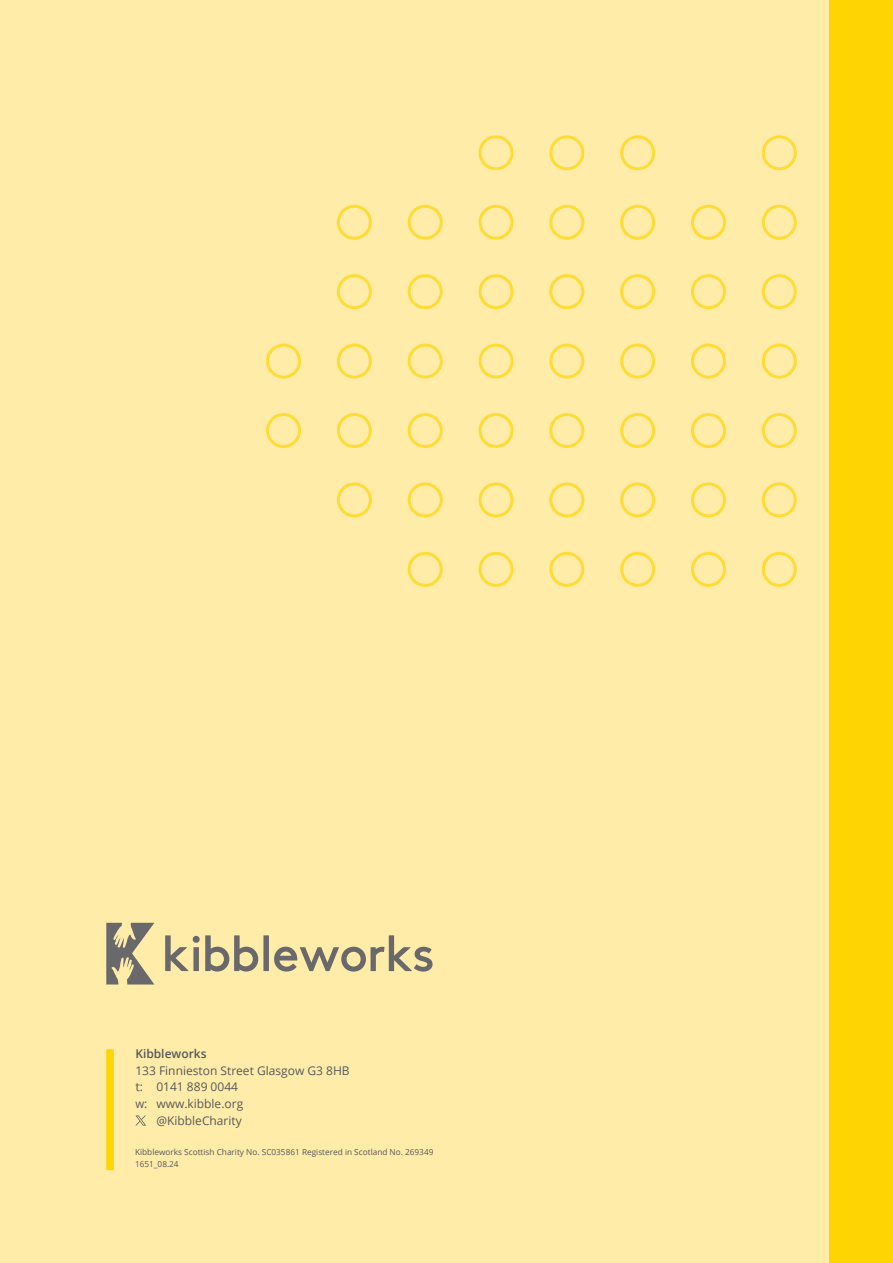
<style>
.page{position:relative;width:893px;height:1263px;background:#ffeca9}
.page>*{position:absolute;margin:0;border:0;box-sizing:border-box;transform-origin:0 0}
.t1{font:12px "Open Sans";color:#57585a}
.t2{font:12px "Open Sans";color:#57585a;scale:.95 1}
.t3{font:12px "Open Sans";color:#57585a;scale:1.08 1}
.t4{font:600 12px "Open Sans";color:#57585a}
.t5{font:8.25px "Open Sans";color:#57585a}
</style>
<div class="page">
<svg style="left:165px;top:935px;width:23px;height:36px"></svg>
<div style="left:193px;top:936px;width:7px;height:7px;background:#69696c;border-radius:50%"></div>
<div style="left:193px;top:947px;width:6px;height:24px;background:#69696c"></div>
<svg style="left:205px;top:935px;width:53px;height:36px"></svg>
<div style="left:263px;top:935px;width:6px;height:36px;background:#69696c"></div>
<svg style="left:106px;top:923px;width:48px;height:61px"></svg>
<svg style="left:274px;top:935px;width:159px;height:36px"></svg>
<div style="left:337px;top:413px;width:35px;height:35px;border:3px solid #fed503;border-radius:50%"></div>
<div style="left:337px;top:482px;width:35px;height:35px;border:3px solid #fed503;border-radius:50%"></div>
<div style="left:337px;top:344px;width:35px;height:35px;border:3px solid #fed503;border-radius:50%"></div>
<div style="left:337px;top:274px;width:35px;height:35px;border:3px solid #fed503;border-radius:50%"></div>
<div style="left:337px;top:205px;width:35px;height:35px;border:3px solid #fed503;border-radius:50%"></div>
<div style="left:408px;top:413px;width:35px;height:35px;border:3px solid #fed503;border-radius:50%"></div>
<div style="left:408px;top:482px;width:35px;height:35px;border:3px solid #fed503;border-radius:50%"></div>
<div style="left:408px;top:552px;width:35px;height:35px;border:3px solid #fed503;border-radius:50%"></div>
<div style="left:408px;top:344px;width:35px;height:35px;border:3px solid #fed503;border-radius:50%"></div>
<div style="left:408px;top:274px;width:35px;height:35px;border:3px solid #fed503;border-radius:50%"></div>
<div style="left:408px;top:205px;width:35px;height:35px;border:3px solid #fed503;border-radius:50%"></div>
<div style="left:478px;top:413px;width:35px;height:35px;border:3px solid #fed503;border-radius:50%"></div>
<div style="left:478px;top:482px;width:35px;height:35px;border:3px solid #fed503;border-radius:50%"></div>
<div style="left:478px;top:552px;width:35px;height:35px;border:3px solid #fed503;border-radius:50%"></div>
<div style="left:478px;top:344px;width:35px;height:35px;border:3px solid #fed503;border-radius:50%"></div>
<div style="left:478px;top:274px;width:35px;height:35px;border:3px solid #fed503;border-radius:50%"></div>
<div style="left:478px;top:205px;width:35px;height:35px;border:3px solid #fed503;border-radius:50%"></div>
<div style="left:478px;top:135px;width:35px;height:35px;border:3px solid #fed503;border-radius:50%"></div>
<div style="left:549px;top:413px;width:35px;height:35px;border:3px solid #fed503;border-radius:50%"></div>
<div style="left:549px;top:482px;width:35px;height:35px;border:3px solid #fed503;border-radius:50%"></div>
<div style="left:549px;top:552px;width:35px;height:35px;border:3px solid #fed503;border-radius:50%"></div>
<div style="left:549px;top:344px;width:35px;height:35px;border:3px solid #fed503;border-radius:50%"></div>
<div style="left:549px;top:274px;width:35px;height:35px;border:3px solid #fed503;border-radius:50%"></div>
<div style="left:549px;top:205px;width:35px;height:35px;border:3px solid #fed503;border-radius:50%"></div>
<div style="left:549px;top:135px;width:35px;height:35px;border:3px solid #fed503;border-radius:50%"></div>
<div style="left:620px;top:413px;width:35px;height:35px;border:3px solid #fed503;border-radius:50%"></div>
<div style="left:620px;top:482px;width:35px;height:35px;border:3px solid #fed503;border-radius:50%"></div>
<div style="left:620px;top:552px;width:35px;height:35px;border:3px solid #fed503;border-radius:50%"></div>
<div style="left:620px;top:344px;width:35px;height:35px;border:3px solid #fed503;border-radius:50%"></div>
<div style="left:620px;top:274px;width:35px;height:35px;border:3px solid #fed503;border-radius:50%"></div>
<div style="left:620px;top:205px;width:35px;height:35px;border:3px solid #fed503;border-radius:50%"></div>
<div style="left:620px;top:135px;width:35px;height:35px;border:3px solid #fed503;border-radius:50%"></div>
<div style="left:691px;top:413px;width:35px;height:35px;border:3px solid #fed503;border-radius:50%"></div>
<div style="left:691px;top:482px;width:35px;height:35px;border:3px solid #fed503;border-radius:50%"></div>
<div style="left:691px;top:552px;width:35px;height:35px;border:3px solid #fed503;border-radius:50%"></div>
<div style="left:691px;top:344px;width:35px;height:35px;border:3px solid #fed503;border-radius:50%"></div>
<div style="left:691px;top:274px;width:35px;height:35px;border:3px solid #fed503;border-radius:50%"></div>
<div style="left:691px;top:205px;width:35px;height:35px;border:3px solid #fed503;border-radius:50%"></div>
<div style="left:762px;top:413px;width:35px;height:35px;border:3px solid #fed503;border-radius:50%"></div>
<div style="left:762px;top:482px;width:35px;height:35px;border:3px solid #fed503;border-radius:50%"></div>
<div style="left:762px;top:552px;width:35px;height:35px;border:3px solid #fed503;border-radius:50%"></div>
<div style="left:762px;top:344px;width:35px;height:35px;border:3px solid #fed503;border-radius:50%"></div>
<div style="left:762px;top:274px;width:35px;height:35px;border:3px solid #fed503;border-radius:50%"></div>
<div style="left:762px;top:205px;width:35px;height:35px;border:3px solid #fed503;border-radius:50%"></div>
<div style="left:762px;top:135px;width:35px;height:35px;border:3px solid #fed503;border-radius:50%"></div>
<div style="left:266px;top:413px;width:35px;height:35px;border:3px solid #fed503;border-radius:50%"></div>
<div style="left:266px;top:344px;width:35px;height:35px;border:3px solid #fed503;border-radius:50%"></div>
<div style="left:106px;top:1049px;width:8px;height:121px;background:#fed503"></div>
<div style="left:829px;top:0;width:64px;height:1263px;background:#fed503"></div>
<svg style="left:135px;top:1115px;width:11px;height:10px"></svg>
<p class="t4" style="left:135px;top:1046px;width:73px">Kibbleworks</p>
<p class="t1" style="left:135px;top:1062px;width:216px">133 Finnieston Street Glasgow G3 8HB</p>
<p class="t3" style="left:135px;top:1079px;width:97px">t: 0141 889 0044</p>
<p class="t2" style="left:135px;top:1095px;width:115px">w: www.kibble.org</p>
<p class="t1" style="left:156px;top:1112px;width:87px">@KibbleCharity</p>
<p class="t5" style="left:135px;top:1146px;width:300px">Kibbleworks Scottish Charity No. SC035861 Registered in Scotland No. 269349</p>
<p class="t5" style="left:135px;top:1158px;width:45px">1651_08.24</p>
</div>
